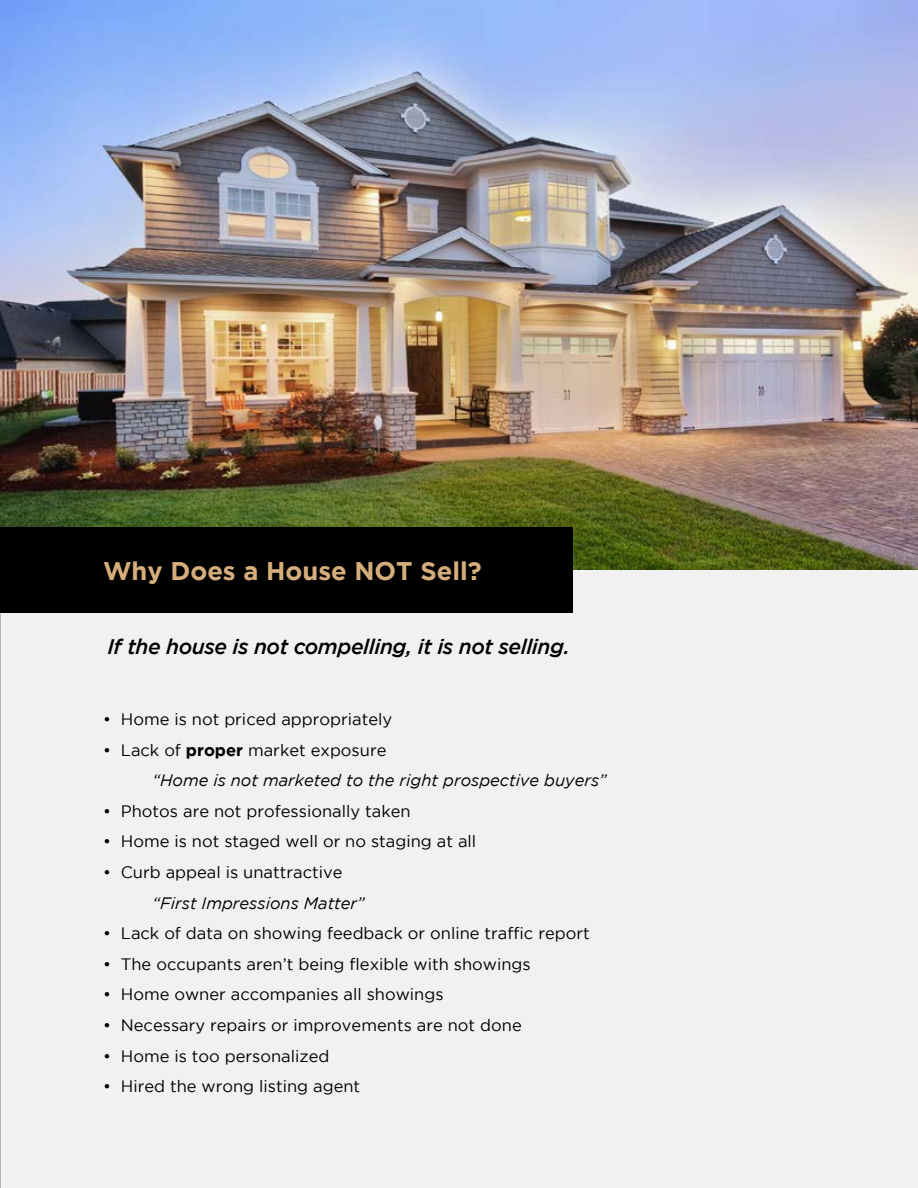
<style>
.page{position:relative;width:918px;height:1188px;background:#f1f1f2}
.page>*{position:absolute;margin:0;border:0;box-sizing:border-box;transform-origin:0 0}
.t1{font:700 25.5px "Gotham";color:#d5ae7c}
.t2{font:italic 500 21px "Gotham";letter-spacing:-.02em;color:#000}
.t3{font:16.5px "Gotham";color:#000}
.t4{font:italic 16.5px/30.6px "Gotham";color:#000}
.s1{font-style:normal}
.s2{font-weight:700;font-style:normal}
</style>
<div class="page">
<img style="left:0;top:0;width:918px;height:570px">
<div style="left:0;top:527px;width:572px;height:86px;background:#000"></div>
<h1 class="t1" style="left:103px;top:556px;width:380px">Why Does a House NOT Sell?</h1>
<p class="t2" style="left:107px;top:635px;width:464px">If the house is not compelling, it is not selling.</p>
<p class="t3" style="left:103px;top:710px;width:291px">• Home is not priced appropriately</p>
<p class="t4" style="left:153px;top:734px;width:456px;text-indent:-49px"><span class="s1">• Lack of</span> <span class="s2">proper</span> <span class="s1">market exposure<br></span>“Home is not marketed to the right prospective buyers”</p>
<p class="t3" style="left:103px;top:802px;width:309px">• Photos are not professionally taken</p>
<p class="t3" style="left:103px;top:833px;width:375px">• Home is not staged well or no staging at all</p>
<p class="t3" style="left:103px;top:863px;width:241px">• Curb appeal is unattractive</p>
<p class="t4" style="left:153px;top:888px;width:214px">“First Impressions Matter”</p>
<p class="t3" style="left:103px;top:924px;width:488px">• Lack of data on showing feedback or online traffic report</p>
<p class="t3" style="left:103px;top:955px;width:429px">• The occupants aren’t being flexible with showings</p>
<p class="t3" style="left:103px;top:986px;width:342px">• Home owner accompanies all showings</p>
<p class="t3" style="left:103px;top:1016px;width:420px">• Necessary repairs or improvements are not done</p>
<p class="t3" style="left:103px;top:1047px;width:228px">• Home is too personalized</p>
<p class="t3" style="left:103px;top:1077px;width:259px">• Hired the wrong listing agent</p>
</div>
